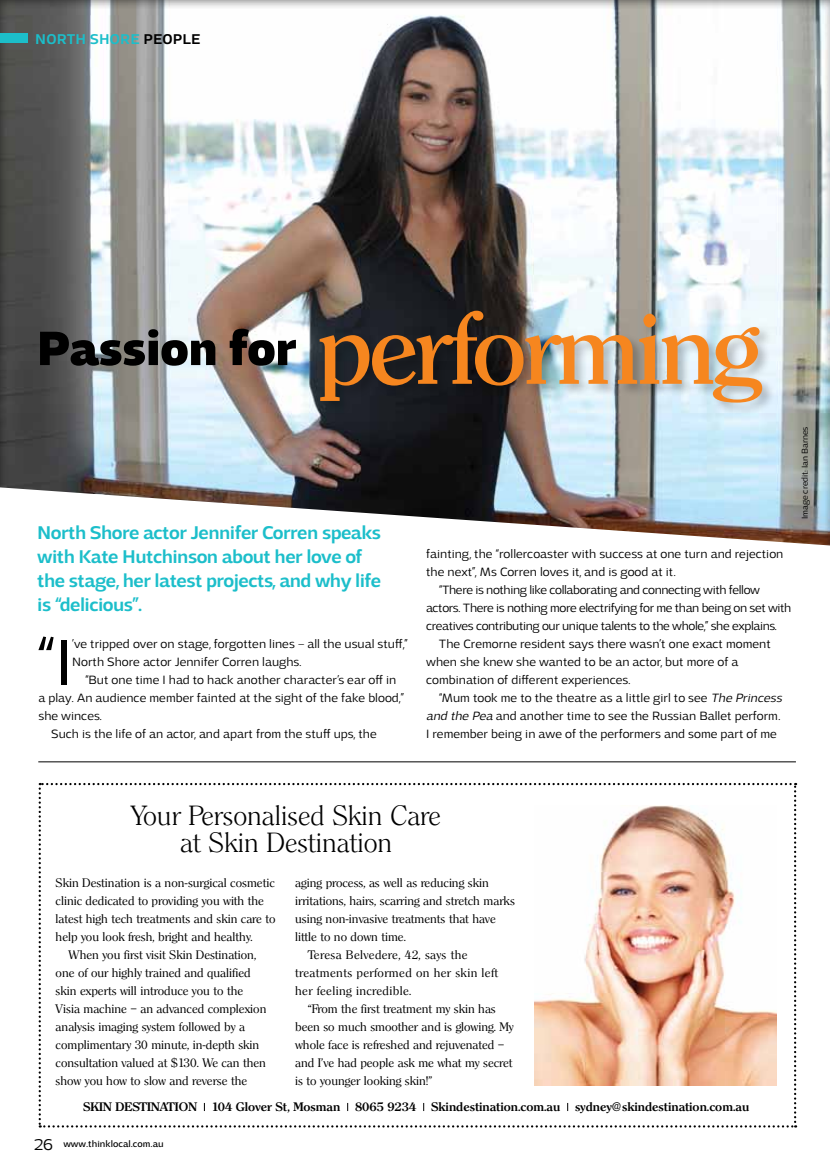
<style>
.page{position:relative;width:830px;height:1170px;background:#fff}
.page>*{position:absolute;margin:0;border:0;box-sizing:border-box;transform-origin:0 0}
.t1{font:500 99px "Clearface Serial";letter-spacing:-.04em;color:#f6861f}
.t2{font:300 67.95px "Adria Grotesk";color:#000}
.t3{font:900 51px "Adria Grotesk";letter-spacing:-.025em;color:#000}
.t4{font:300 27px/27px "Clearface Serial";color:#000;text-align:center}
.t5{font:500 19.5px/24px "Adria Grotesk";letter-spacing:-.03em;color:#1cbeca}
.t6{font:500 15px "Adria Grotesk";letter-spacing:.01em;color:#1cbeca}
.t7{font:500 15px "Adria Grotesk";color:#000}
.t8{font:300 12.75px/18px "Adria Grotesk";color:#000}
.t9{font:300 12.75px "Adria Grotesk";letter-spacing:-.03em;color:#000}
.t10{font:12px "Clearface Serial";color:#000}
.t11{font:700 12px "Clearface Serial";color:#000}
.t12{font:12px "Clearface Serial";letter-spacing:.03em;color:#000}
.t13{font:9.75px "Adria Grotesk";color:#000}
.t14{font:300 9px "Adria Grotesk";letter-spacing:-.01em;color:#000}
.s1{color:#000}
.s2{font-style:italic}
.s3{font-weight:300;font-size:16.5px}
</style>
<div class="page">
<hr style="left:38px;top:761px;width:757px;height:1px;background:#000">
<div style="left:0;top:0;width:829px;height:545px;background:#000;opacity:.5"></div>
<div style="left:0;top:34px;width:27px;height:9px;background:#1cbeca"></div>
<div style="left:318px;top:309px;width:457px;height:108px;background:#000;opacity:.25"></div>
<svg style="left:39px;top:782px;width:756px;height:345px"></svg>
<p class="t6" style="left:35px;top:30px;width:11px">NORTH</p>
<p class="t6" style="left:90px;top:30px;width:11px">SHORE</p>
<p class="t7" style="left:143px;top:30px;width:57px">PEOPLE</p>
<p class="t6" style="left:37px;top:31px;width:128px">section <span class="s1">header</span></p>
<h3 class="t3" style="left:36px;top:318px;width:262px">Passion for</h3>
<h1 class="t1" style="left:317px;top:290px;width:445px">performing</h1>
<h3 class="t5" style="left:37px;top:521px;width:345px">North Shore actor Jennifer Corren speaks with Kate H utchinson about her love of the stage, her latest projects, and why life is “delicious”.</h3>
<h2 class="t2" style="left:36px;top:623px;width:38px">“I</h2>
<p class="t8" style="left:72px;top:635px;width:337px">’ve tripped over on stage, forgotten lines – all the usual stuff,”<br>North Shore actor Jennifer Corren laughs.</p>
<p class="t8" style="left:85px;top:671px;width:312px">“But one time I had to hack another character’s ear off in</p>
<p class="t8" style="left:38px;top:689px;width:367px">a play. An audience member fainted at the sight of the fake blood,”</p>
<p class="t8" style="left:38px;top:707px;width:65px">she winces.</p>
<p class="t8" style="left:51px;top:725px;width:327px">Such is the life of an actor, and apart from the stuff ups, the</p>
<p class="t8" style="left:426px;top:545px;width:358px">fainting, the “rollercoaster with success at one turn and rejection</p>
<p class="t8" style="left:426px;top:563px;width:251px">the next”, Ms Corren loves it, and is good at it.</p>
<p class="t9" style="left:438px;top:583px;width:322px">“There is nothing like collaborating and connecting with fellow</p>
<p class="t9" style="left:426px;top:601px;width:366px">actors. There is nothing more electrifying for me than being on set with</p>
<p class="t9" style="left:426px;top:619px;width:352px">creatives contributing our unique talents to the whole,” she explains.</p>
<p class="t8" style="left:438px;top:635px;width:333px">The Cremorne resident says there wasn’t one exact moment</p>
<p class="t8" style="left:426px;top:653px;width:314px">when she knew she wanted to be an actor, but more of a</p>
<p class="t8" style="left:426px;top:671px;width:206px">combination of different experiences.</p>
<p class="t8" style="left:438px;top:689px;width:347px">“Mum took me to the theatre as a little girl to see <span class="s2">The Princess</span></p>
<p class="t8" style="left:426px;top:707px;width:356px"><span class="s2">and the Pea</span> and another time to see the Russian Ballet perform.</p>
<p class="t8" style="left:426px;top:725px;width:352px">I remember being in awe of the performers and some part of me</p>
<p class="t14" style="left:799px;top:519px;width:94px;rotate:-90deg">Image credit: Ian Barnes</p>
<h3 class="t4" style="left:131px;top:801px;width:311px">Your Personalised Skin Care at Skin Destination</h3>
<p class="t10" style="left:56px;top:875px;width:220px">Skin Destination is a non-surgical cosmetic</p>
<p class="t10" style="left:56px;top:893px;width:210px">clinic dedicated to providing you with the</p>
<p class="t10" style="left:56px;top:911px;width:221px">latest high tech treatments and skin care to</p>
<p class="t10" style="left:56px;top:929px;width:198px">help you look fresh, bright and healthy.</p>
<p class="t10" style="left:68px;top:947px;width:189px">When you first visit Skin Destination,</p>
<p class="t10" style="left:56px;top:965px;width:196px">one of our highly trained and qualified</p>
<p class="t10" style="left:56px;top:983px;width:189px">skin experts will introduce you to the</p>
<p class="t10" style="left:56px;top:1001px;width:212px">Visia machine – an advanced complexion</p>
<p class="t10" style="left:56px;top:1019px;width:191px">analysis imaging system followed by a</p>
<p class="t10" style="left:56px;top:1037px;width:205px">complimentary 30 minute, in-depth skin</p>
<p class="t10" style="left:56px;top:1055px;width:212px">consultation valued at $130. We can then</p>
<p class="t10" style="left:56px;top:1073px;width:193px">show you how to slow and reverse the</p>
<p class="t10" style="left:295px;top:875px;width:195px">aging process, as well as reducing skin</p>
<p class="t10" style="left:295px;top:893px;width:221px">irritations, hairs, scarring and stretch marks</p>
<p class="t10" style="left:295px;top:911px;width:202px">using non-invasive treatments that have</p>
<p class="t10" style="left:295px;top:929px;width:112px">little to no down time.</p>
<p class="t12" style="left:308px;top:947px;width:161px">Teresa Belvedere, 42, says the</p>
<p class="t12" style="left:295px;top:965px;width:204px">treatments performed on her skin left</p>
<p class="t12" style="left:295px;top:983px;width:118px">her feeling incredible.</p>
<p class="t10" style="left:308px;top:1001px;width:189px">“From the first treatment my skin has</p>
<p class="t10" style="left:295px;top:1019px;width:220px">been so much smoother and is glowing. My</p>
<p class="t10" style="left:295px;top:1037px;width:211px">whole face is refreshed and rejuvenated –</p>
<p class="t10" style="left:295px;top:1055px;width:219px">and I’ve had people ask me what my secret</p>
<p class="t10" style="left:295px;top:1073px;width:138px">is to younger looking skin!”</p>
<p class="t11" style="left:83px;top:1099px;width:667px">Skin Destination 104 Glover St, Mosman 8065 9234 Skindestination.com.au sydney@skindestination.com.au</p>
<p class="t13" style="left:34px;top:1138px;width:131px"><span class="s3">26</span> www.thinklocal.com.au</p>
</div>
